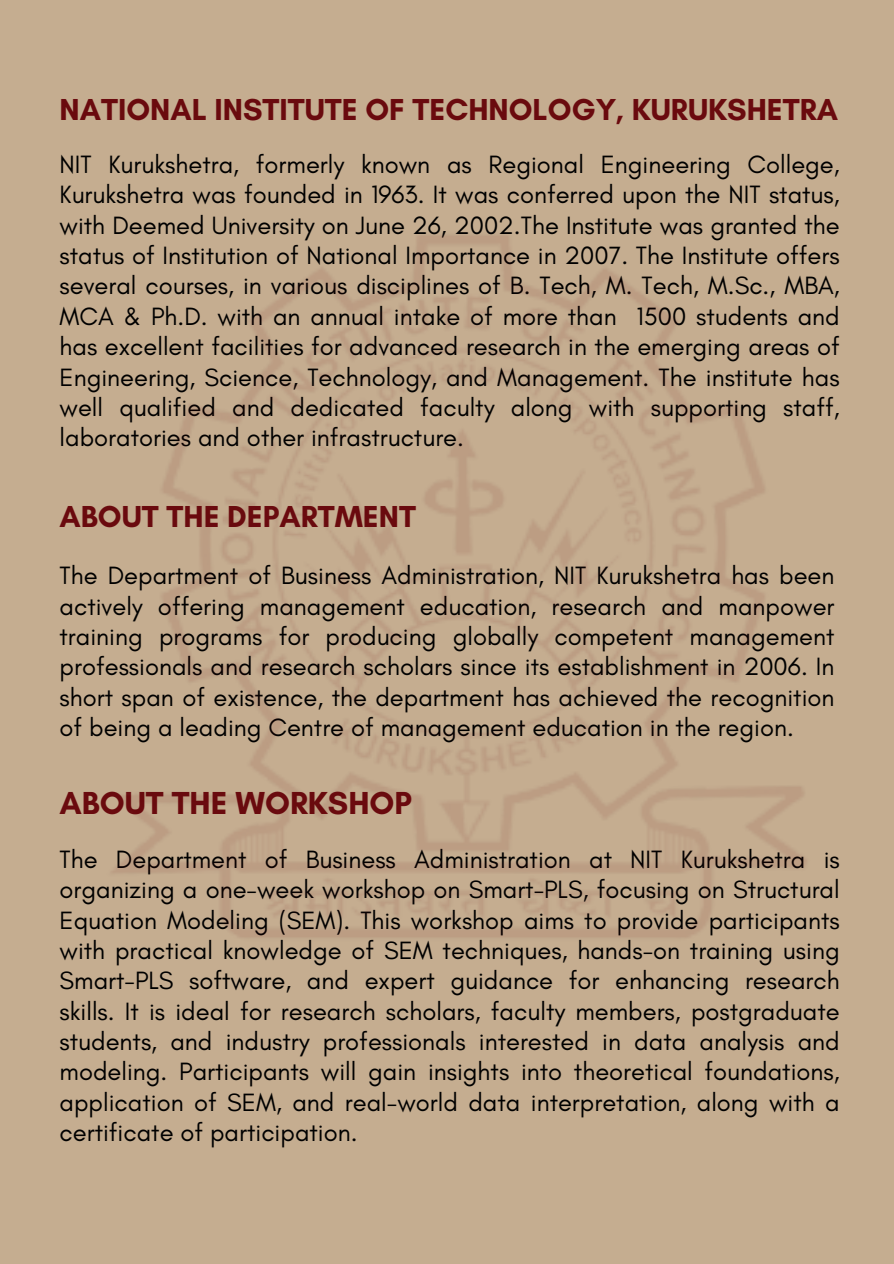
<style>
.page{position:relative;width:894px;height:1264px;background:#fff}
.page>*{position:absolute;margin:0;border:0;box-sizing:border-box;transform-origin:0 0}
.t1{font:700 32.4px "Glacial Indifference";color:#6a0a0e}
.t2{font:700 30.9px "Glacial Indifference";color:#6a0a0e}
.t3{font:25.5px/30.3px "Glacial Indifference";color:#000;text-align:justify}
</style>
<div class="page">
<div style="left:0;top:0;width:893px;height:1263px;background:#c5ad90"></div>
<h1 class="t2" style="left:60px;top:91px;width:779px">NATIONAL INSTITUTE OF TECHNOLOGY, KURUKSHETRA</h1>
<p class="t3" style="left:60px;top:149px;width:781px">NIT Kurukshetra, formerly known as Regional Engineering College, Kurukshetra was founded in 1963. It was conferred upon the NIT status, with Deemed University on June 26, 2002.The Institute was granted the status of Institution of National Importance in 2007. The Institute offers several courses, in various disciplines of B. Tech, M. Tech, M.Sc., MBA, MCA &amp; Ph.D. with an annual intake of more than 1500 students and has excellent facilities for advanced research in the emerging areas of Engineering, Science, Technology, and Management. The institute has well qualified and dedicated faculty along with supporting staff, laboratories and other infrastructure.</p>
<p class="t2" style="left:60px;top:497px;width:358px">ABOUT THE DEPARTMENT</p>
<h1 class="t3" style="left:60px;top:560px;width:776px">The Department of Business Administration, NIT Kurukshetra has been actively offering management education, research and manpower training programs for producing globally competent management professionals and research scholars since its establishment in 2006. In short span of existence, the department has achieved the recognition of being a leading Centre of management education in the region.</h1>
<p class="t1" style="left:60px;top:783px;width:354px">ABOUT THE WORKSHOP</p>
<h1 class="t3" style="left:60px;top:843px;width:781px">The Department of Business Administration at NIT Kurukshetra is organizing a one-week workshop on Smart-PLS, focusing on Structural Equation Modeling (SEM). This workshop aims to provide participants with practical knowledge of SEM techniques, hands-on training using Smart-PLS software, and expert guidance for enhancing research skills. It is ideal for research scholars, faculty members, postgraduate students, and industry professionals interested in data analysis and modeling. Participants will gain insights into theoretical foundations, application of SEM, and real-world data interpretation, along with a certificate of participation.</h1>
</div>
